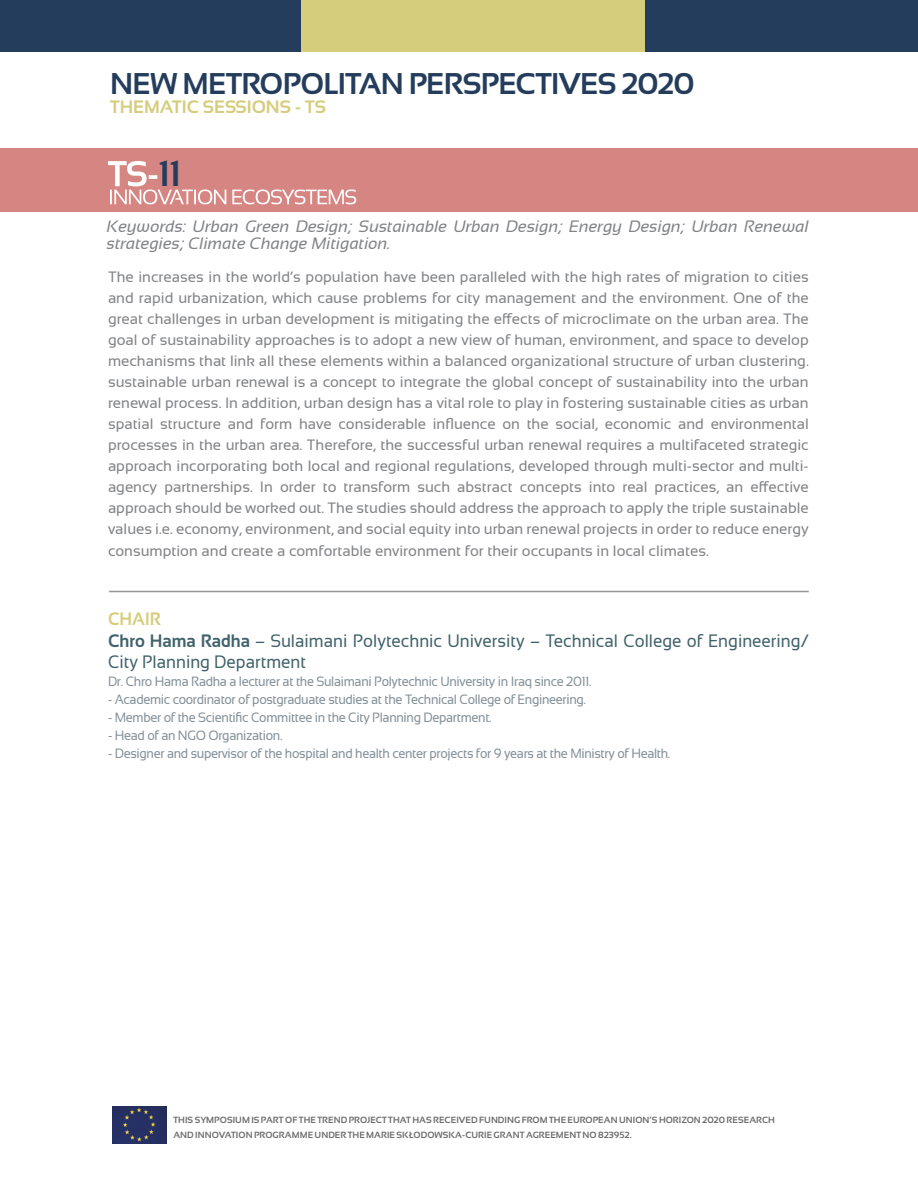
<style>
.page{position:relative;width:918px;height:1188px;background:#fff}
.page>*{position:absolute;margin:0;border:0;box-sizing:border-box;transform-origin:0 0}
.t1{font:700 36px "Sansation";color:#fff}
.t2{font:700 30px "Sansation";letter-spacing:-.025em;color:#253d5c}
.t3{font:21px "Sansation";letter-spacing:-.06em;color:#fff}
.t4{font:18px/21.6px "Sansation";color:#41626b;scale:.94 1}
.t5{font:700 18px "Sansation";color:#d5cd7c}
.t6{font:italic 16.5px/16.5px "Sansation";color:#808285}
.t7{font:15px/21px "Sansation";color:#808285;text-align:justify}
.t8{font:13.5px "Sansation";letter-spacing:-.025em;color:#828f97;scale:.94 1}
.t9{font:700 9px/15px "Sansation";letter-spacing:.005em;color:#6c6c6c}
.s1{color:#253d5c}
.s2{font-weight:700;color:#d5cd7c}
.s3{font-weight:700}
</style>
<div class="page">
<div style="left:0;top:0;width:302px;height:52px;background:#253d5c"></div>
<div style="left:301px;top:0;width:347px;height:52px;background:#d5cd7c"></div>
<div style="left:645px;top:0;width:273px;height:52px;background:#253d5c"></div>
<hr style="left:109px;top:591px;width:700px;height:1px;background:#939598">
<img style="left:112px;top:1106px;width:54px;height:37px">
<div style="left:0;top:148px;width:918px;height:64px;background:#d68682"></div>
<h2 class="t2" style="left:110px;top:67px;width:586px">NEW METROPOLITAN PERSPECTIVES 2020</h2>
<p class="t5" style="left:110px;top:97px;width:217px">THEMATIC SESSIONS - TS</p>
<h1 class="t1" style="left:108px;top:154px;width:75px">TS-<span class="s1">11</span></h1>
<h3 class="t3" style="left:108px;top:185px;width:251px">INNOVATION ECOSYSTEMS</h3>
<p class="t6" style="left:107px;top:218px;width:703px">Keywords: Urban Green Design; Sustainable Urban Design; Energy Design; Urban Renewal strategies; Climate Change Mitigation.</p>
<p class="t7" style="left:108px;top:266px;width:702px">The increases in the world’s population have been paralleled with the high rates of migration to cities and rapid urbanization, which cause problems for city management and the environment. One of the great challenges in urban development is mitigating the effects of microclimate on the urban area. The goal of sustainability approaches is to adopt a new view of human, environment, and space to develop mechanisms that link all these elements within a balanced organizational structure of urban clustering. sustainable urban renewal is a concept to integrate the global concept of sustainability into the urban renewal process. In addition, urban design has a vital role to play in fostering sustainable cities as urban spatial structure and form have considerable influence on the social, economic and environmental processes in the urban area. Therefore, the successful urban renewal requires a multifaceted strategic approach incorporating both local and regional regulations, developed through multi-sector and multi&shy;agency partnerships. In order to transform such abstract concepts into real practices, an effective approach should be worked out. The studies should address the approach to apply the triple sustainable values i.e. economy, environment, and social equity into urban renewal projects in order to reduce energy</p>
<p class="t7" style="left:108px;top:541px;width:602px">consumption and create a comfortable environment for their occupants in local climates.</p>
<p class="t4" style="left:108px;top:608px;width:747px"><span class="s2">CHAIR<br></span><span class="s3">Chro Hama Radha</span> – Sulaimani Polytechnic University – Technical College of Engineering/<br>City Planning Department</p>
<p class="t8" style="left:108px;top:674px;width:516px">Dr. Chro Hama Radha a lecturer at the Sulaimani Polytechnic University in Iraq since 2011.</p>
<p class="t8" style="left:108px;top:692px;width:510px">- Academic coordinator of postgraduate studies at the Technical College of Engineering.</p>
<p class="t8" style="left:108px;top:710px;width:410px">- Member of the Scientific Committee in the City Planning Department.</p>
<p class="t8" style="left:108px;top:728px;width:187px">- Head of an NGO Organization.</p>
<p class="t8" style="left:108px;top:746px;width:600px">- Designer and supervisor of the hospital and health center projects for 9 years at the Ministry of Health.</p>
<p class="t9" style="left:173px;top:1112px;width:603px">THIS SYMPOSIUM IS PART OF THE TREND PROJECT THAT HAS RECEIVED FUNDING FROM THE EUROPEAN UNION’S HORIZON 2020 RESEARCH<br>AND INNOVATION PROGRAMME UNDER THE MARIE SKŁODOWSKA-CURIE GRANT AGREEMENT NO 823952.</p>
</div>
